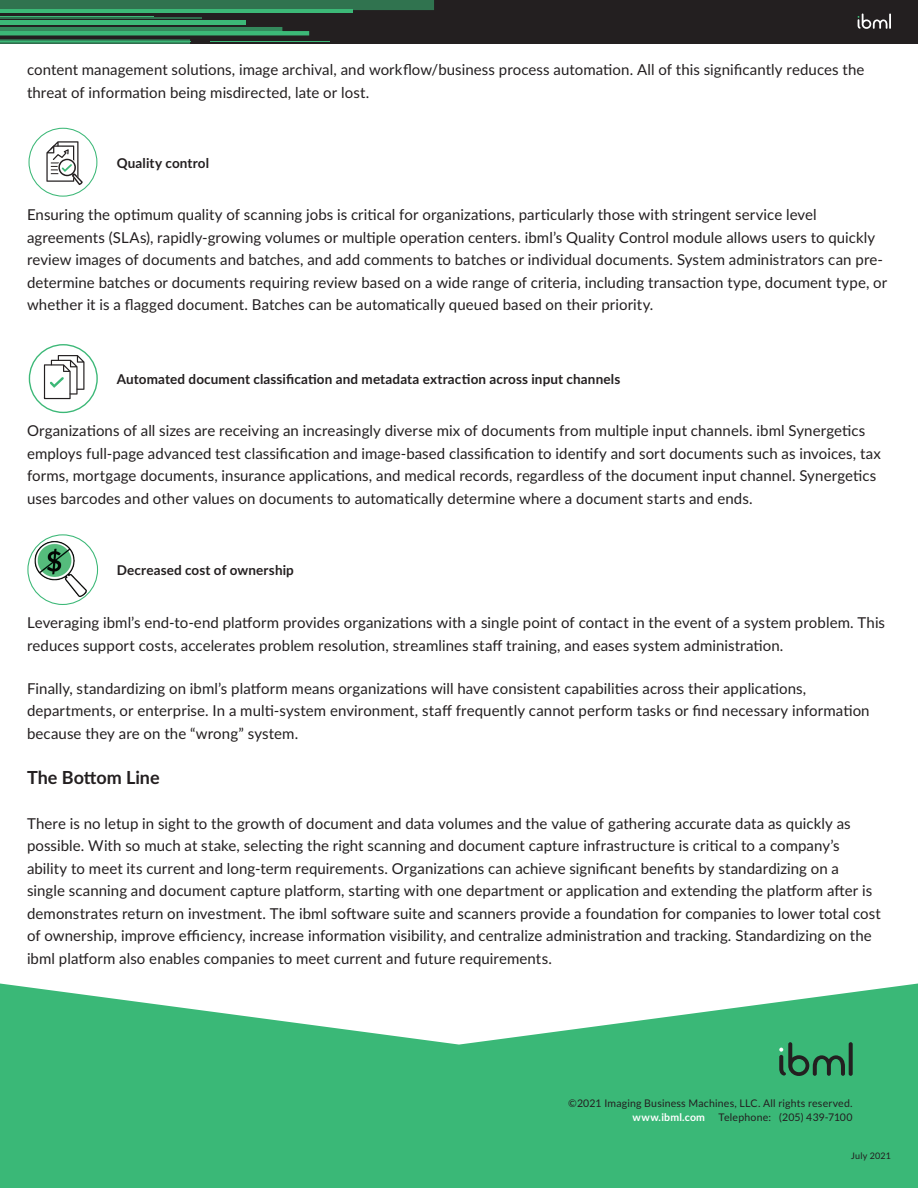
<style>
.page{position:relative;width:918px;height:1188px;background:#fff}
.page>*{position:absolute;margin:0;border:0;box-sizing:border-box;transform-origin:0 0}
.t1{font:700 18px "Lato";color:#231f20}
.t2{font:300 16.2px "Lato";color:#231f20}
.t3{font:300 15.75px "Lato";color:#231f20}
.t4{font:15px/22.5px "Lato";letter-spacing:.005em;color:#231f20}
.t5{font:700 13.5px "Lato";letter-spacing:.01em;color:#231f20}
.t6{font:10.5px "Lato";letter-spacing:.02em;color:#231f20}
.t7{font:700 10.5px "Lato";letter-spacing:.02em;color:#fff}
.t8{font:9px "Lato";letter-spacing:.02em;color:#231f20}
</style>
<div class="page">
<div style="left:0;top:0;width:918px;height:44px;background:#231f20"></div>
<hr style="left:0;top:20px;width:245px;height:4px;background:#3cb877">
<hr style="left:0;top:17px;width:202px;height:2px;background:#3cb877">
<hr style="left:0;top:16px;width:153px;height:1px;background:#3cb877">
<hr style="left:0;top:9px;width:352px;height:4px;background:#3cb877">
<svg style="left:0;top:0;width:434px;height:10px;background:#307852"></svg>
<svg style="left:0;top:27px;width:309px;height:17px"></svg>
<hr style="left:0;top:31px;width:282px;height:3px;background:#3cb877">
<hr style="left:210px;top:41px;width:119px;height:1px;background:#3cb877">
<hr style="left:0;top:41px;width:190px;height:1px;background:#3cb877">
<svg style="left:858px;top:14px;width:33px;height:15px"></svg>
<svg style="left:0;top:984px;width:918px;height:204px;background:#57c28b"></svg>
<svg style="left:779px;top:1042px;width:74px;height:34px;background:#33895c"></svg>
<svg style="left:28px;top:535px;width:70px;height:69px"></svg>
<div style="left:27px;top:534px;width:71px;height:71px;border:1px solid #3cb877;border-radius:50%"></div>
<div style="left:29px;top:344px;width:69px;height:69px;border:1px solid #3cb877;border-radius:50%"></div>
<svg style="left:44px;top:355px;width:40px;height:44px"></svg>
<div style="left:29px;top:128px;width:68px;height:69px;border:1px solid #3cb877;border-radius:50%"></div>
<svg style="left:46px;top:141px;width:37px;height:44px"></svg>
<img style="left:32px;top:538px;width:59px;height:60px">
<p class="t4" style="left:27px;top:58px;width:839px">content management solutions, image archival, and workflow/business process automation. All of this significantly reduces the threat of information being misdirected, late or lost.</p>
<p class="t5" style="left:117px;top:153px;width:94px">Quality control</p>
<p class="t4" style="left:27px;top:203px;width:862px">Ensuring the optimum quality of scanning jobs is critical for organizations, particularly those with stringent service level agreements (SLAs), rapidly-growing volumes or multiple operation centers. ibml’s Quality Control module allows users to quickly review images of documents and batches, and add comments to batches or individual documents. System administrators can pre&shy;determine batches or documents requiring review based on a wide range of criteria, including transaction type, document type, or whether it is a flagged document. Batches can be automatically queued based on their priority.</p>
<p class="t3" style="left:1px;top:210px;width:190px">Reduce Risks / Mitigate risk</p>
<p class="t5" style="left:117px;top:369px;width:505px">Automated document classification and metadata extraction across input channels</p>
<p class="t4" style="left:27px;top:419px;width:855px">Organizations of all sizes are receiving an increasingly diverse mix of documents from multiple input channels. ibml Synergetics employs full-page advanced test classification and image-based classification to identify and sort documents such as invoices, tax forms, mortgage documents, insurance applications, and medical records, regardless of the document input channel. Synergetics uses barcodes and other values on documents to automatically determine where a document starts and ends.</p>
<p class="t3" style="left:60px;top:425px;width:109px">Eliminate errors</p>
<p class="t5" style="left:117px;top:560px;width:179px">Decreased cost of ownership</p>
<p class="t4" style="left:27px;top:611px;width:860px">Leveraging ibml’s end-to-end platform provides organizations with a single point of contact in the event of a system problem. This reduces support costs, accelerates problem resolution, streamlines staff training, and eases system administration.</p>
<p class="t4" style="left:27px;top:677px;width:844px">Finally, standardizing on ibml’s platform means organizations will have consistent capabilities across their applications, departments, or enterprise. In a multi-system environment, staff frequently cannot perform tasks or find necessary information because they are on the “wrong” system.</p>
<p class="t1" style="left:27px;top:764px;width:134px">The Bottom Line</p>
<p class="t4" style="left:27px;top:812px;width:855px">There is no letup in sight to the growth of document and data volumes and the value of gathering accurate data as quickly as possible. With so much at stake, selecting the right scanning and document capture infrastructure is critical to a company’s ability to meet its current and long-term requirements. Organizations can achieve significant benefits by standardizing on a<br>single scanning and document capture platform, starting with one department or application and extending the platform after is demonstrates return on investment. The ibml software suite and scanners provide a foundation for companies to lower total cost of ownership, improve efficiency, increase information visibility, and centralize administration and tracking. Standardizing on the ibml platform also enables companies to meet current and future requirements.</p>
<p class="t2" style="left:57px;top:618px;width:114px">Easy Integration</p>
<p class="t6" style="left:568px;top:1096px;width:286px">©2021 Imaging Business Machines, LLC. All rights reserved.</p>
<p class="t7" style="left:633px;top:1110px;width:74px">www.ibml.com</p>
<p class="t6" style="left:719px;top:1110px;width:136px">Telephone: (205) 439-7100</p>
<p class="t8" style="left:851px;top:1149px;width:41px">July 2021</p>
</div>
